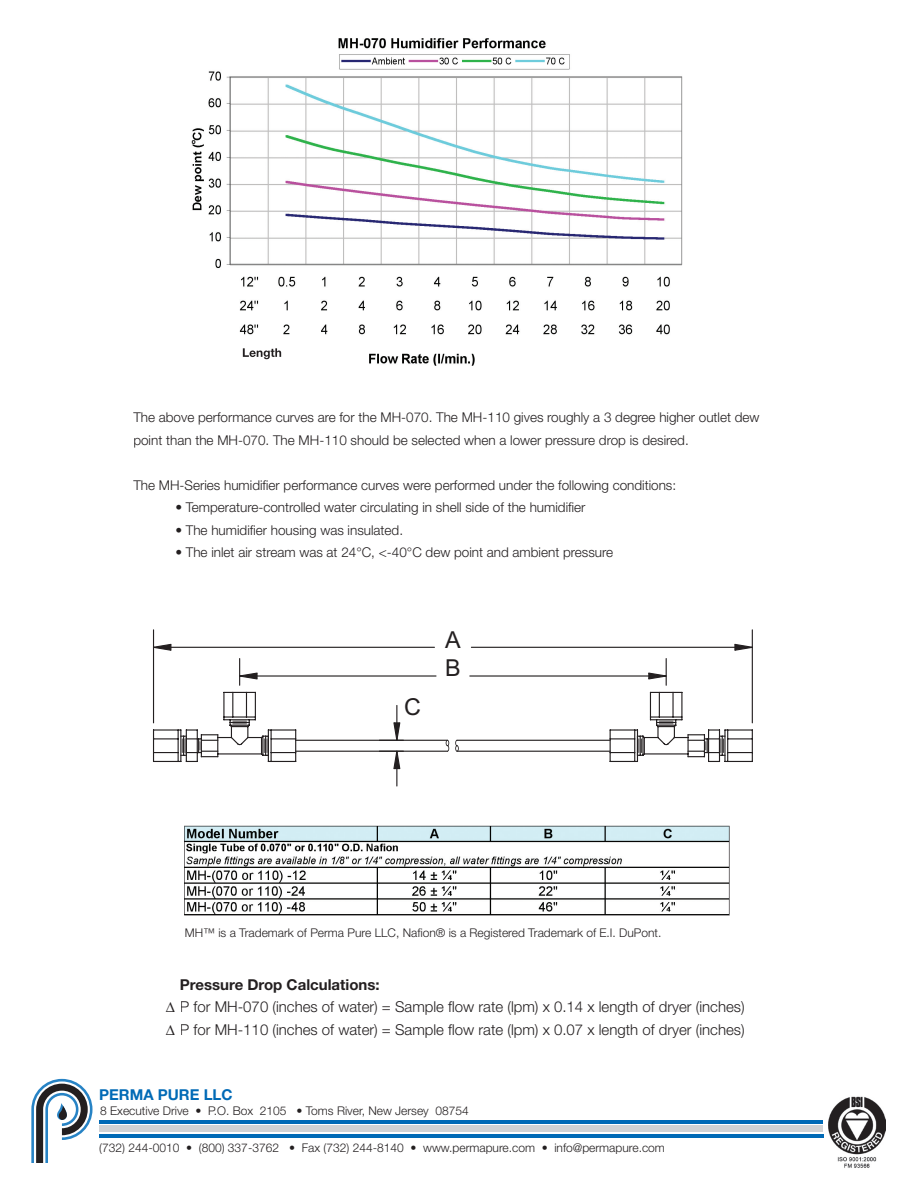
<style>
.page{position:relative;width:918px;height:1188px;background:#fff}
.page>*{position:absolute;margin:0;border:0;box-sizing:border-box;transform-origin:0 0}
.t1{font:23.4px "Arial";color:#231f20}
.t2{font:300 15px/22.5px "Helvetica Neue";color:#231f20}
.t3{font:700 15px "Helvetica Neue";color:#016ab6}
.t4{font:300 13.5px/22.5px "Helvetica Neue";color:#231f20}
.t5{font:300 12px "Helvetica Neue";color:#231f20}
.s1{font-weight:700}
.s2{font-weight:400}
</style>
<div class="page">
<img style="left:185px;top:826px;width:544px;height:89px">
<img style="left:191px;top:38px;width:491px;height:328px">
<img style="left:243px;top:348px;width:38px;height:11px">
<div style="left:99px;top:1126px;width:724px;height:6px;background:#d1d2d4"></div>
<hr style="left:99px;top:1120px;width:724px;height:3px;background:#016ab6">
<hr style="left:99px;top:1134px;width:725px;height:3px;background:#016ab6">
<svg style="left:31px;top:1079px;width:62px;height:84px"></svg>
<img style="left:828px;top:1096px;width:58px;height:72px">
<svg style="left:153px;top:629px;width:600px;height:63px"></svg>
<svg style="left:153px;top:644px;width:18px;height:7px"></svg>
<svg style="left:379px;top:644px;width:374px;height:143px"></svg>
<svg style="left:153px;top:692px;width:600px;height:77px"></svg>
<p class="t4" style="left:133px;top:406px;width:628px">The above performance curves are for the MH-070. The MH-110 gives roughly a 3 degree higher outlet dew point than the MH-070. The MH-110 should be selected when a lower pressure drop is desired.</p>
<p class="t4" style="left:133px;top:474px;width:544px">The MH-Series humidifier performance curves were performed under the following conditions:</p>
<p class="t4" style="left:175px;top:496px;width:412px">• Temperature-controlled water circulating in shell side of the humidifier</p>
<p class="t4" style="left:175px;top:519px;width:229px">• The humidifier housing was insulated.</p>
<p class="t4" style="left:175px;top:541px;width:439px">• The inlet air stream was at 24°C, &lt;-40°C dew point and ambient pressure</p>
<h1 class="t1" style="left:445px;top:626px;width:17px">A</h1>
<h1 class="t1" style="left:404px;top:694px;width:18px">C</h1>
<h1 class="t1" style="left:445px;top:655px;width:17px">B</h1>
<p class="t5" style="left:185px;top:926px;width:478px">MH™ is a Trademark of Perma Pure LLC, Nafion® is a Registered Trademark of E.I. DuPont.</p>
<p class="t2" style="left:166px;top:973px;width:580px;text-indent:14px"><span class="s1">Pressure Drop Calculations:<br></span><span class="s2">∆</span> P for MH-070 (inches of water) = Sample flow rate (lpm) x 0.14 x length of dryer (inches) <span class="s2">∆</span> P for MH-110 (inches of water) = Sample flow rate (lpm) x 0.07 x length of dryer (inches)</p>
<p class="t3" style="left:99px;top:1085px;width:135px">PERMA PURE LLC</p>
<p class="t5" style="left:100px;top:1103px;width:370px">8 Executive Drive • P.O. Box 2105 • Toms River, New Jersey 08754</p>
<p class="t5" style="left:99px;top:1140px;width:567px">(732) 244-0010 • (800) 337-3762 • Fax (732) 244-8140 • www.permapure.com • info@permapure.com</p>
</div>
